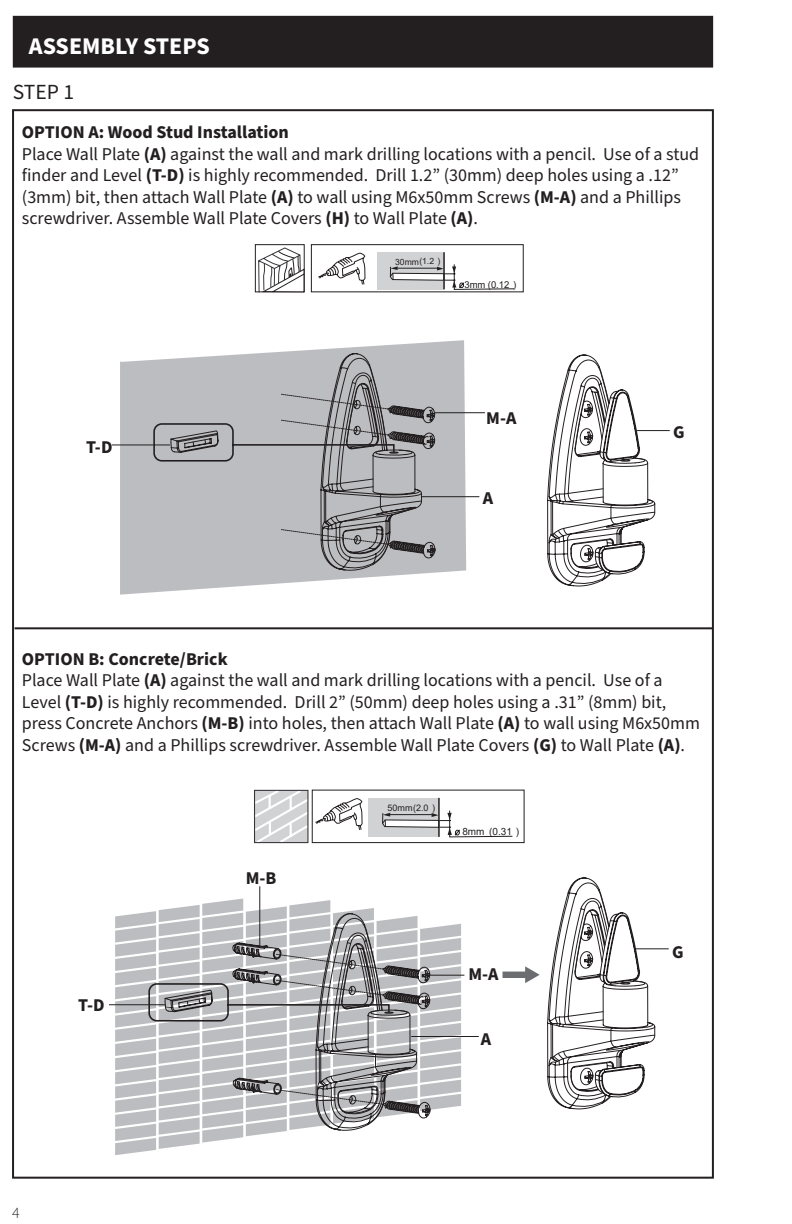
<style>
.page{position:relative;width:792px;height:1224px;background:#fff}
.page>*{position:absolute;margin:0;border:0;box-sizing:border-box;transform-origin:0 0}
.t1{font:700 24px "Source Sans Pro";color:#fff}
.t2{font:21.6px "Source Sans Pro";color:#231f20}
.t3{font:18px/21.6px "Source Sans Pro";color:#231f20}
.t4{font:700 18px "Source Sans Pro";color:#231f20}
.t5{font:300 16px "Source Sans Pro";color:#231f20}
.t6{font:10px "Arial";color:#231f20}
.t7{font:9.6px "Arial";color:#231f20}
.t8{font:9px "Arial";color:#231f20}
.t9{font:8.6px "Arial";color:#231f20}
.s1{font-weight:700}
</style>
<div class="page">
<svg style="left:547px;top:354px;width:108px;height:232px"></svg>
<div style="left:14px;top:17px;width:698px;height:49px;background:#231f20"></div>
<div style="left:13px;top:16px;width:700px;height:52px;border:2px solid #231f20"></div>
<hr style="left:15px;top:627px;width:697px;height:2px;background:#231f20">
<div style="left:311px;top:244px;width:213px;height:48px;border:1px solid #231f20"></div>
<svg style="left:254px;top:244px;width:51px;height:49px"></svg>
<svg style="left:318px;top:253px;width:48px;height:40px"></svg>
<div style="left:377px;top:252px;width:67px;height:37px;background:#d1d2d4"></div>
<hr style="left:443px;top:252px;width:2px;height:37px;background:#231f20">
<svg style="left:390px;top:264px;width:124px;height:26px"></svg>
<svg style="left:120px;top:340px;width:346px;height:255px;fill:#bcbdc0"></svg>
<svg style="left:153px;top:353px;width:283px;height:218px;background:#adaeb1"></svg>
<div style="left:312px;top:790px;width:213px;height:53px;border:1px solid #231f20"></div>
<div style="left:368px;top:798px;width:71px;height:39px;background:#d1d2d4"></div>
<hr style="left:438px;top:798px;width:2px;height:39px;background:#231f20">
<svg style="left:382px;top:810px;width:131px;height:27px"></svg>
<svg style="left:254px;top:789px;width:109px;height:55px"></svg>
<div style="left:254px;top:790px;width:55px;height:53px;border:1px solid #363539"></div>
<svg style="left:115px;top:909px;width:316px;height:246px"></svg>
<svg style="left:164px;top:886px;width:421px;height:224px"></svg>
<svg style="left:547px;top:877px;width:108px;height:232px"></svg>
<svg style="left:503px;top:966px;width:37px;height:17px"></svg>
<hr style="left:421px;top:496px;width:58px;height:1px;background:#231f20">
<hr style="left:112px;top:445px;width:58px;height:1px;background:#231f20">
<hr style="left:435px;top:412px;width:50px;height:1px;background:#231f20">
<hr style="left:429px;top:975px;width:35px;height:1px;background:#231f20">
<hr style="left:109px;top:1004px;width:57px;height:1px;background:#231f20">
<hr style="left:411px;top:1036px;width:68px;height:1px;background:#231f20">
<hr style="left:636px;top:948px;width:33px;height:1px;background:#231f20">
<hr style="left:637px;top:430px;width:33px;height:1px;background:#231f20">
<hr style="left:259px;top:886px;width:1px;height:61px;background:#231f20">
<p class="t1" style="left:29px;top:29px;width:183px">ASSEMBLY STEPS</p>
<p class="t2" style="left:13px;top:77px;width:63px">STEP 1</p>
<p class="t4" style="left:22px;top:120px;width:269px">OPTION A: Wood Stud Installation</p>
<p class="t3" style="left:22px;top:143px;width:679px">Place Wall Plate <span class="s1">(A)</span> against the wall and mark drilling locations with a pencil. Use of a stud finder and Level <span class="s1">(T-D)</span> is highly recommended. Drill 1.2” (30mm) deep holes using a .12” (3mm) bit, then attach Wall Plate <span class="s1">(A)</span> to wall using M6x50mm Screws <span class="s1">(M-A)</span> and a Phillips screwdriver. Assemble Wall Plate Covers <span class="s1">(H)</span> to Wall Plate <span class="s1">(A)</span>.</p>
<p class="t4" style="left:86px;top:435px;width:28px">T-D</p>
<p class="t9" style="left:395px;top:255px;width:47px">30mm(1.2 )</p>
<p class="t7" style="left:464px;top:278px;width:54px">3mm (0.12 )</p>
<p class="t4" style="left:486px;top:406px;width:32px">M-A</p>
<p class="t4" style="left:483px;top:486px;width:12px">A</p>
<p class="t4" style="left:673px;top:420px;width:13px">G</p>
<p class="t4" style="left:22px;top:646px;width:207px">OPTION B: Concrete/Brick</p>
<p class="t3" style="left:22px;top:670px;width:680px">Place Wall Plate <span class="s1">(A)</span> against the wall and mark drilling locations with a pencil. Use of a Level <span class="s1">(T-D)</span> is highly recommended. Drill 2” (50mm) deep holes using a .31” (8mm) bit, press Concrete Anchors <span class="s1">(M-B)</span> into holes, then attach Wall Plate <span class="s1">(A)</span> to wall using M6x50mm Screws <span class="s1">(M-A)</span> and a Phillips screwdriver. Assemble Wall Plate Covers <span class="s1">(G)</span> to Wall Plate <span class="s1">(A)</span>.</p>
<p class="t4" style="left:78px;top:993px;width:28px">T-D</p>
<p class="t5" style="left:12px;top:1202px;width:9px">4</p>
<p class="t4" style="left:246px;top:866px;width:32px">M-B</p>
<p class="t8" style="left:388px;top:801px;width:49px">50mm(2.0 )</p>
<p class="t6" style="left:489px;top:825px;width:32px">(0.31 )</p>
<p class="t6" style="left:462px;top:825px;width:24px">8mm</p>
<p class="t4" style="left:468px;top:962px;width:32px">M-A</p>
<p class="t4" style="left:481px;top:1027px;width:12px">A</p>
<p class="t4" style="left:672px;top:940px;width:13px">G</p>
</div>
